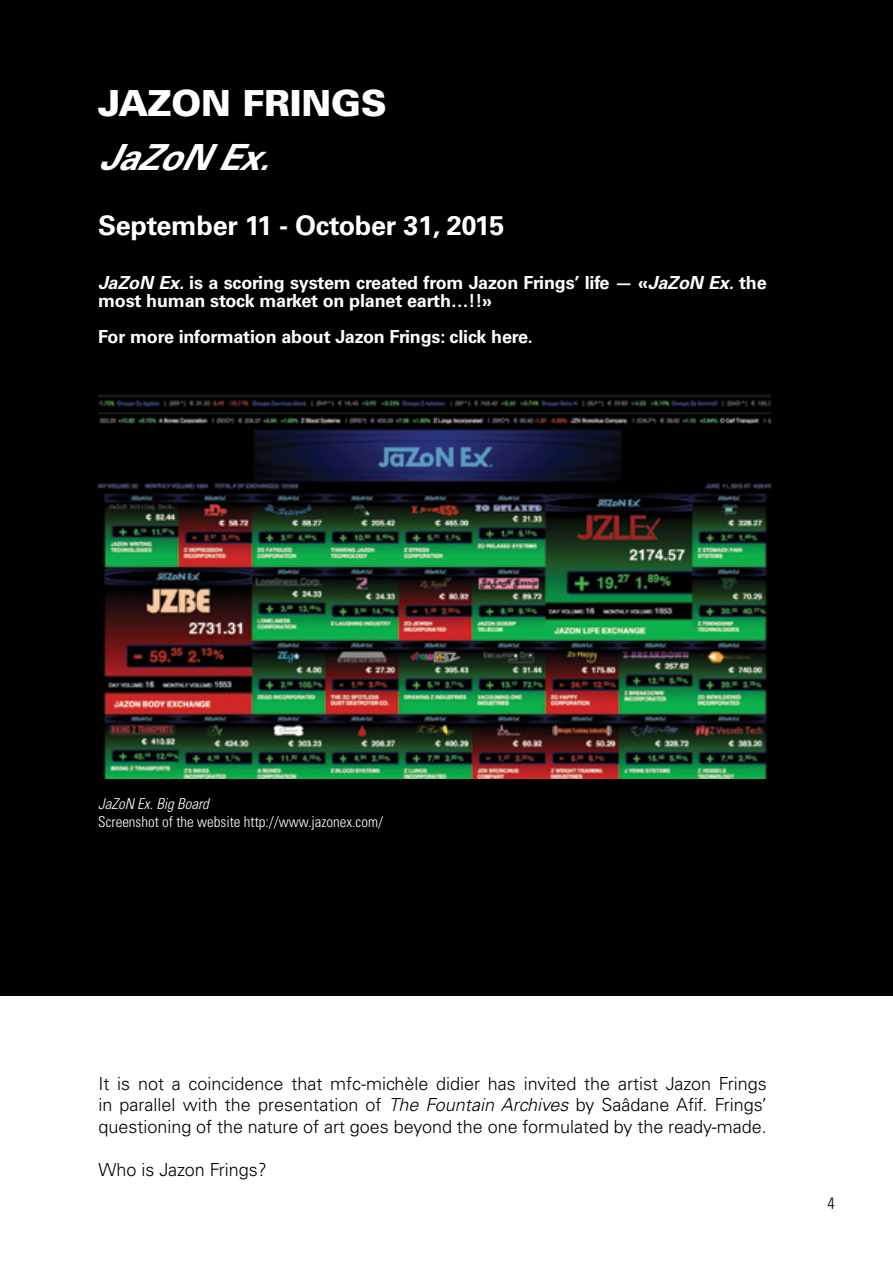
<style>
.page{position:relative;width:893px;height:1263px;background:#fff}
.page>*{position:absolute;margin:0;border:0;box-sizing:border-box;transform-origin:0 0}
.t1{font:900 36px "Univers LT Std";color:#fff}
.t2{font:italic 700 36px "Univers LT Std";color:#fff}
.t3{font:700 27px "Univers LT Std";letter-spacing:-.01em;color:#fff}
.t4{font:300 18px/21.6px "Univers LT Std";color:#000;text-align:justify}
.t5{font:700 18px/18px "Univers LT Std";letter-spacing:-.01em;color:#fff}
.t6{font:300 condensed 16.5px "Univers LT Std";color:#000}
.t7{font:300 condensed 15px "Univers LT Std";color:#fff}
.t8{font:italic 300 condensed 15px "Univers LT Std";color:#fff}
.s1{font-style:italic}
</style>
<div class="page">
<div style="left:0;top:0;width:893px;height:996px;background:#000"></div>
<img style="left:98px;top:394px;width:672px;height:384px">
<h1 class="t1" style="left:98px;top:80px;width:49px">JAZON</h1>
<h1 class="t1" style="left:243px;top:80px;width:47px">FRINGS</h1>
<h1 class="t2" style="left:98px;top:136px;width:184px">JaZoN Ex.</h1>
<h2 class="t3" style="left:98px;top:209px;width:408px">September 11 - October 31, 2015</h2>
<p class="t5" style="left:98px;top:274px;width:670px"><span class="s1">JaZoN Ex.</span> is a scoring system created from Jazon Frings’ life — «<span class="s1">JaZoN Ex.</span> the most human stock market on planet earth…!!»</p>
<p class="t5" style="left:98px;top:328px;width:436px">For more information about Jazon Frings: click here.</p>
<p class="t8" style="left:98px;top:795px;width:112px">JaZoN Ex. Big Board</p>
<p class="t7" style="left:98px;top:813px;width:286px">Screenshot of the website http://www.jazonex.com/</p>
<p class="t4" style="left:98px;top:1072px;width:670px">It is not a coincidence that mfc-michèle didier has invited the artist Jazon Frings in parallel with the presentation of <span class="s1">The Fountain Archives</span> by Saâdane Afif. Frings’ questioning of the nature of art goes beyond the one formulated by the ready-made.</p>
<p class="t4" style="left:98px;top:1159px;width:170px">Who is Jazon Frings?</p>
<p class="t6" style="left:827px;top:1193px;width:9px">4</p>
</div>
